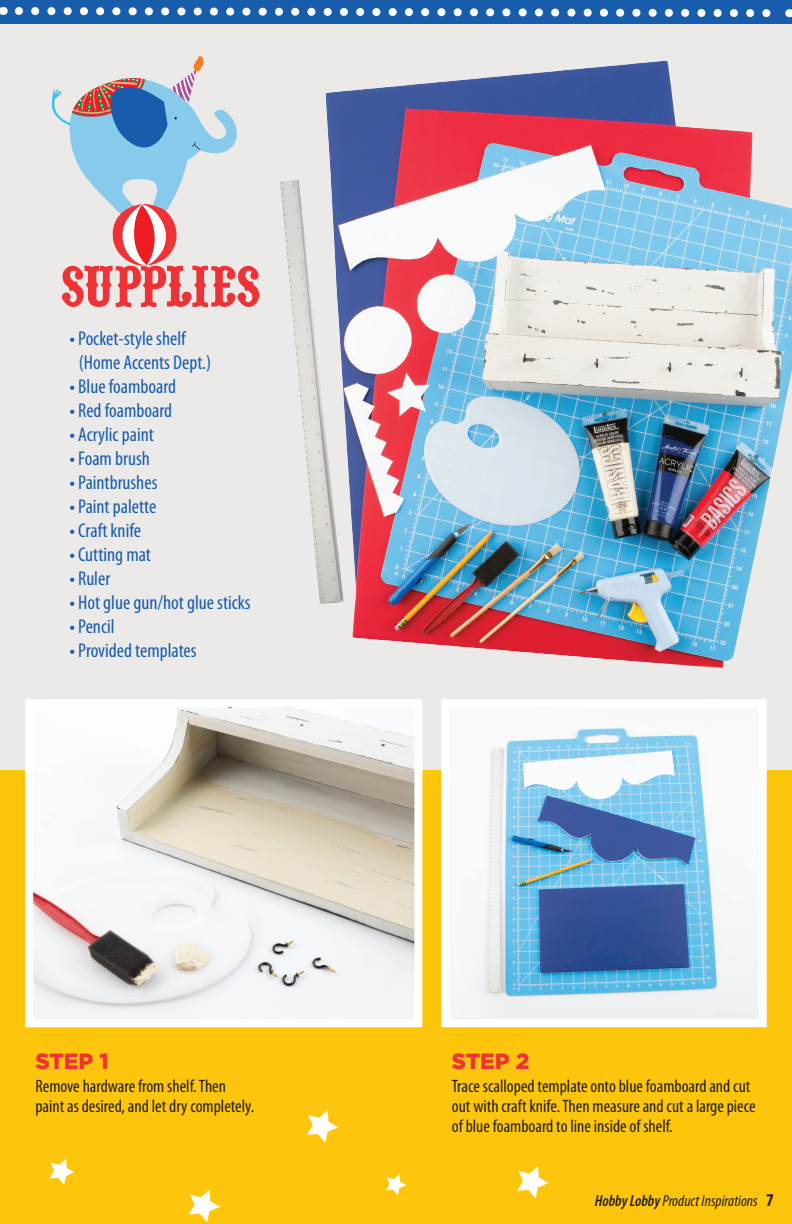
<style>
.page{position:relative;width:792px;height:1224px;background:#eceae9}
.page>*{position:absolute;margin:0;border:0;box-sizing:border-box;transform-origin:0 0}
.t1{font:900 22px "Gotham";color:#ee3235}
.t2{font:condensed 20px "Myriad Pro";color:#185dab}
.t3{font:condensed 18px/20px "Myriad Pro";color:#231f20}
.t4{font:italic condensed 16px "Myriad Pro";color:#231f20}
.s1{font-stretch:normal}
.s2{font-weight:600}
.s3{font-weight:700;font-style:normal;font-size:18px}
</style>
<div class="page">
<img style="left:259px;top:60px;width:533px;height:608px">
<svg style="left:51px;top:56px;width:208px;height:251px"></svg>
<div style="left:1px;top:1px;width:791px;height:23px;background:#185dab"></div>
<svg style="left:14px;top:7px;width:776px;height:11px"></svg>
<div style="left:0;top:770px;width:792px;height:454px;background:#fec50d"></div>
<img style="left:34px;top:708px;width:379px;height:310px">
<div style="left:25px;top:699px;width:397px;height:328px;border:8px solid #fff"></div>
<img style="left:450px;top:708px;width:308px;height:310px">
<div style="left:441px;top:699px;width:326px;height:328px;border:8px solid #fff"></div>
<svg style="left:188px;top:1190px;width:32px;height:32px"></svg>
<svg style="left:49px;top:1159px;width:26px;height:26px"></svg>
<svg style="left:307px;top:1110px;width:31px;height:33px"></svg>
<svg style="left:386px;top:1174px;width:20px;height:21px"></svg>
<svg style="left:517px;top:1166px;width:32px;height:32px"></svg>
<p class="t2" style="left:69px;top:327px;width:118px"><span class="s1">•</span> Pocket-style shelf</p>
<p class="t2" style="left:79px;top:351px;width:134px">(Home Accents Dept.)</p>
<p class="t2" style="left:69px;top:375px;width:108px"><span class="s1">•</span> Blue foamboard</p>
<p class="t2" style="left:69px;top:399px;width:104px"><span class="s1">•</span> Red foamboard</p>
<p class="t2" style="left:69px;top:423px;width:86px"><span class="s1">•</span> Acrylic paint</p>
<p class="t2" style="left:69px;top:447px;width:82px"><span class="s1">•</span> Foam brush</p>
<p class="t2" style="left:69px;top:471px;width:90px"><span class="s1">•</span> Paintbrushes</p>
<p class="t2" style="left:69px;top:495px;width:89px"><span class="s1">•</span> Paint palette</p>
<p class="t2" style="left:69px;top:519px;width:73px"><span class="s1">•</span> Craft knife</p>
<p class="t2" style="left:69px;top:543px;width:83px"><span class="s1">•</span> Cutting mat</p>
<p class="t2" style="left:69px;top:567px;width:42px"><span class="s1">•</span> Ruler</p>
<p class="t2" style="left:69px;top:591px;width:183px"><span class="s1">•</span> Hot glue gun/hot glue sticks</p>
<p class="t2" style="left:69px;top:615px;width:47px"><span class="s1">•</span> Pencil</p>
<p class="t2" style="left:69px;top:639px;width:129px"><span class="s1">•</span> Provided templates</p>
<p class="t1" style="left:35px;top:1046px;width:75px">STEP 1</p>
<p class="t3" style="left:35px;top:1076px;width:192px">Remove hardware from shelf. Then</p>
<p class="t3" style="left:35px;top:1096px;width:220px">paint as desired, and let dry completely.</p>
<p class="t1" style="left:452px;top:1046px;width:79px">STEP 2</p>
<p class="t3" style="left:452px;top:1076px;width:305px">Trace scalloped template onto blue foamboard and cut out with craft knife. Then measure and cut a large piece of blue foamboard to line inside of shelf.</p>
<p class="t4" style="left:595px;top:1191px;width:181px"><span class="s2">Hobby Lobby</span> Product Inspirations <span class="s3">7</span></p>
</div>
